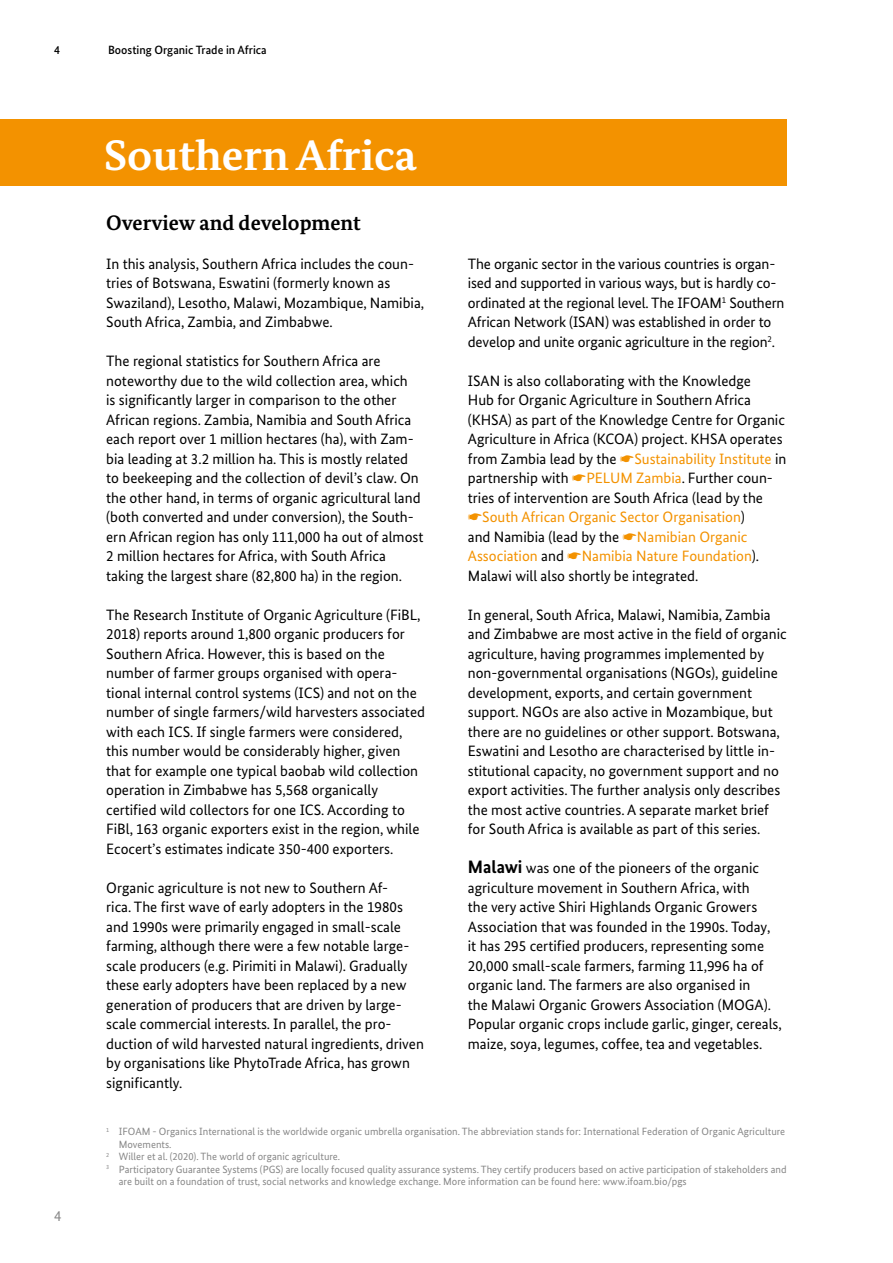
<style>
.page{position:relative;width:893px;height:1263px;background:#fff}
.page>*{position:absolute;margin:0;border:0;box-sizing:border-box;transform-origin:0 0}
.Einf__Abs{font:700 42.75px "Bundes Serif";color:#fff;scale:1.05 1}
.Fließtext{font:700 21px "Bundes Serif";color:#000}
.Fließtext-2{font:15px/19.5px "Bundes Sans";color:#000}
.t1{font:15px "Bundes Sans";color:#878787}
.t2{font:500 12px "Bundes Sans";color:#000}
.Fußnote{font:10.5px/12.6px "Bundes Sans";color:#878787}
.s1{color:#f39200}
.s2{font-weight:700;font-size:18px}
</style>
<div class="page">
<div style="left:0;top:119px;width:787px;height:67px;background:#f39200"></div>
<p class="t2" style="left:54px;top:43px;width:7px">4</p>
<p class="t2" style="left:108px;top:43px;width:160px">Boosting Organic Trade in Africa</p>
<p class="Einf__Abs" style="left:104px;top:129px;width:299px">Southern Africa</p>
<p class="Fließtext" style="left:106px;top:209px;width:256px">Overview and development</p>
<p class="Fließtext-2" style="left:106px;top:253px;width:319px">In this analysis, Southern Africa includes the coun&shy;tries of Botswana, Eswatini (formerly known as Swaziland), Lesotho, Malawi, Mozambique, Namibia, South Africa, Zambia, and Zimbabwe.</p>
<p class="Fließtext-2" style="left:106px;top:351px;width:319px">The regional statistics for Southern Africa are noteworthy due to the wild collection area, which<br>is significantly larger in comparison to the other African regions. Zambia, Namibia and South Africa each report over 1 million hectares (ha), with Zam&shy;bia leading at 3.2 million ha. This is mostly related to beekeeping and the collection of devil’s claw. On the other hand, in terms of organic agricultural land (both converted and under conversion), the South&shy;ern African region has only 111,000 ha out of almost 2 million hectares for Africa, with South Africa taking the largest share (82,800 ha) in the region.</p>
<p class="Fließtext-2" style="left:106px;top:604px;width:320px">The Research Institute of Organic Agriculture (FiBL, 2018) reports around 1,800 organic producers for Southern Africa. However, this is based on the number of farmer groups organised with opera&shy;tional internal control systems (ICS) and not on the number of single farmers/wild harvesters associated with each ICS. If single farmers were considered, this number would be considerably higher, given that for example one typical baobab wild collection operation in Zimbabwe has 5,568 organically certified wild collectors for one ICS. According to FiBl, 163 organic exporters exist in the region, while Ecocert’s estimates indicate 350-400 exporters.</p>
<p class="Fließtext-2" style="left:106px;top:877px;width:319px">Organic agriculture is not new to Southern Af-<br>rica. The first wave of early adopters in the 1980s and 1990s were primarily engaged in small-scale farming, although there were a few notable large&shy;scale producers (e.g. Pirimiti in Malawi). Gradually these early adopters have been replaced by a new generation of producers that are driven by large&shy;scale commercial interests. In parallel, the pro&shy;duction of wild harvested natural ingredients, driven by organisations like PhytoTrade Africa, has grown significantly.</p>
<p class="Fließtext-2" style="left:468px;top:253px;width:318px">The organic sector in the various countries is organ&shy;ised and supported in various ways, but is hardly co&shy;ordinated at the regional level. The IFOAM<sup>1</sup> Southern African Network (ISAN) was established in order to develop and unite organic agriculture in the region<sup>2</sup>.</p>
<p class="Fließtext-2" style="left:468px;top:370px;width:320px">ISAN is also collaborating with the Knowledge<br>Hub for Organic Agriculture in Southern Africa (KHSA) as part of the Knowledge Centre for Organic Agriculture in Africa (KCOA) project. KHSA operates from Zambia lead by the <span class="s1">☛Sustainability Institute</span> in partnership with <span class="s1">☛PELUM Zambia</span>. Further coun&shy;tries of intervention are South Africa (lead by the <span class="s1">☛South African Organic Sector Organisation</span>)<br>and Namibia (lead by the <span class="s1">☛Namibian Organic Association</span> and <span class="s1">☛Namibia Nature Foundation</span>).<br>Malawi will also shortly be integrated.</p>
<p class="Fließtext-2" style="left:468px;top:604px;width:320px">In general, South Africa, Malawi, Namibia, Zambia and Zimbabwe are most active in the field of organic agriculture, having programmes implemented by non-governmental organisations (NGOs), guideline development, exports, and certain government support. NGOs are also active in Mozambique, but there are no guidelines or other support. Botswana, Eswatini and Lesotho are characterised by little in&shy;stitutional capacity, no government support and no export activities. The further analysis only describes the most active countries. A separate market brief for South Africa is available as part of this series.</p>
<p class="Fließtext-2" style="left:468px;top:858px;width:316px"><span class="s2">Malawi</span> was one of the pioneers of the organic agriculture movement in Southern Africa, with<br>the very active Shiri Highlands Organic Growers Association that was founded in the 1990s. Today, it has 295 certified producers, representing some 20,000 small-scale farmers, farming 11,996 ha of organic land. The farmers are also organised in<br>the Malawi Organic Growers Association (MOGA).<br>Popular organic crops include garlic, ginger, cereals, maize, soya, legumes, coffee, tea and vegetables.</p>
<p class="t1" style="left:54px;top:1206px;width:9px">4</p>
<p class="Fußnote" style="left:119px;top:1125px;width:668px;text-indent:-13px"><sup>1</sup> IFOAM - Organics International is the worldwide organic umbrella organisation. The abbreviation stands for: International Federation of Organic Agriculture<br>Movements.</p>
<p class="Fußnote" style="left:106px;top:1150px;width:236px"><sup>2</sup> Willer et al. (2020). The world of organic agriculture.</p>
<p class="Fußnote" style="left:119px;top:1163px;width:669px;text-indent:-13px"><sup>3</sup> Participatory Guarantee Systems (PGS) are locally focused quality assurance systems. They certify producers based on active participation of stakeholders and are built on a foundation of trust, social networks and knowledge exchange. More information can be found here: www.ifoam.bio/pgs</p>
</div>
